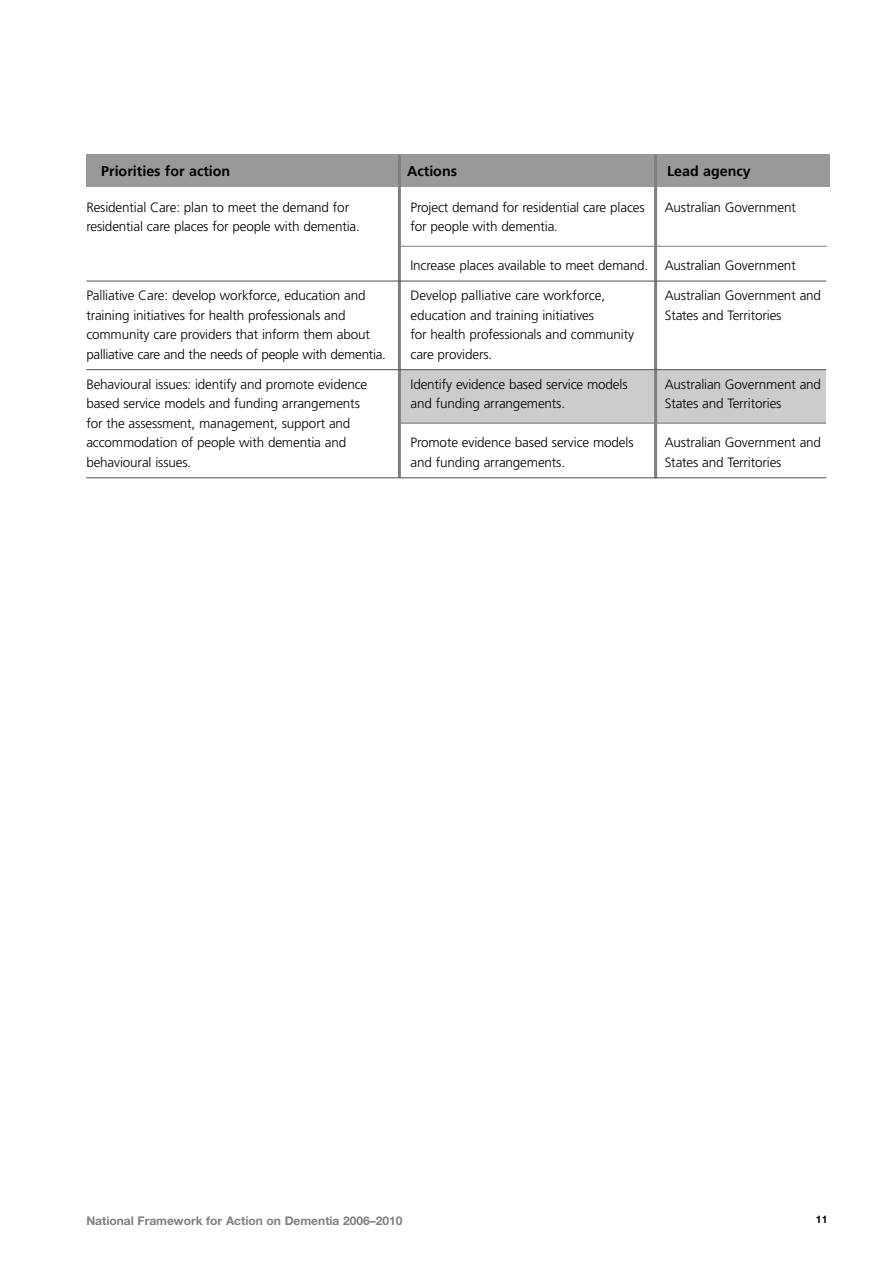
<style>
.page{position:relative;width:893px;height:1263px;background:#fff}
.page>*{position:absolute;margin:0;border:0;box-sizing:border-box;transform-origin:0 0}
.t1{font:700 14.25px "Frutiger";color:#000}
.t2{font:300 13.5px/19.5px "Frutiger";letter-spacing:-.01em;color:#000}
.t3{font:700 12px "Helvetica Neue";color:#808080}
.t4{font:700 10.5px "Helvetica Neue";color:#000}
</style>
<div class="page">
<div style="left:401px;top:370px;width:425px;height:54px;background:#ccc"></div>
<div style="left:86px;top:154px;width:743px;height:33px;background:#999"></div>
<hr style="left:654px;top:154px;width:3px;height:324px;background:#808080">
<hr style="left:398px;top:155px;width:3px;height:323px;background:#808080">
<hr style="left:86px;top:281px;width:740px;height:1px;background:#4d4d4d">
<hr style="left:86px;top:369px;width:740px;height:1px;background:#4d4d4d">
<hr style="left:86px;top:477px;width:740px;height:1px;background:#4d4d4d">
<hr style="left:399px;top:246px;width:428px;height:1px;background:#808080">
<hr style="left:399px;top:423px;width:427px;height:1px;background:#808080">
<p class="t1" style="left:101px;top:166px;width:131px">Priorities for action</p>
<p class="t1" style="left:407px;top:166px;width:51px">Actions</p>
<p class="t1" style="left:667px;top:166px;width:85px">Lead agency</p>
<p class="t2" style="left:86px;top:198px;width:264px">Residential Care: plan to meet the demand for</p>
<p class="t2" style="left:410px;top:198px;width:236px">Project demand for residential care places</p>
<p class="t2" style="left:665px;top:198px;width:133px">Australian Government</p>
<p class="t2" style="left:86px;top:218px;width:275px">residential care places for people with dementia.</p>
<p class="t2" style="left:410px;top:218px;width:149px">for people with dementia.</p>
<p class="t2" style="left:410px;top:257px;width:387px">Increase places available to meet demand. Australian Government</p>
<p class="t2" style="left:86px;top:287px;width:281px">Palliative Care: develop workforce, education and</p>
<p class="t2" style="left:410px;top:287px;width:196px">Develop palliative care workforce,</p>
<p class="t2" style="left:665px;top:287px;width:158px">Australian Government and</p>
<p class="t2" style="left:86px;top:306px;width:261px">training initiatives for health professionals and</p>
<p class="t2" style="left:410px;top:306px;width:185px">education and training initiatives</p>
<p class="t2" style="left:665px;top:306px;width:118px">States and Territories</p>
<p class="t2" style="left:86px;top:326px;width:285px">community care providers that inform them about</p>
<p class="t2" style="left:410px;top:326px;width:225px">for health professionals and community</p>
<p class="t2" style="left:86px;top:345px;width:301px">palliative care and the needs of people with dementia.</p>
<p class="t2" style="left:410px;top:345px;width:83px">care providers.</p>
<p class="t2" style="left:86px;top:375px;width:282px">Behavioural issues: identify and promote evidence</p>
<p class="t2" style="left:410px;top:375px;width:219px">Identify evidence based service models</p>
<p class="t2" style="left:665px;top:375px;width:158px">Australian Government and</p>
<p class="t2" style="left:86px;top:395px;width:275px">based service models and funding arrangements</p>
<p class="t2" style="left:410px;top:395px;width:156px">and funding arrangements.</p>
<p class="t2" style="left:665px;top:395px;width:118px">States and Territories</p>
<p class="t2" style="left:86px;top:414px;width:266px">for the assessment, management, support and accommodation of people with dementia and</p>
<p class="t2" style="left:410px;top:434px;width:225px">Promote evidence based service models</p>
<p class="t2" style="left:665px;top:434px;width:158px">Australian Government and</p>
<p class="t2" style="left:86px;top:453px;width:106px">behavioural issues.</p>
<p class="t2" style="left:410px;top:453px;width:156px">and funding arrangements.</p>
<p class="t2" style="left:665px;top:453px;width:118px">States and Territories</p>
<p class="t3" style="left:86px;top:1216px;width:318px">National Framework for Action on Dementia 2006–2010</p>
<p class="t4" style="left:816px;top:1216px;width:13px">11</p>
</div>
